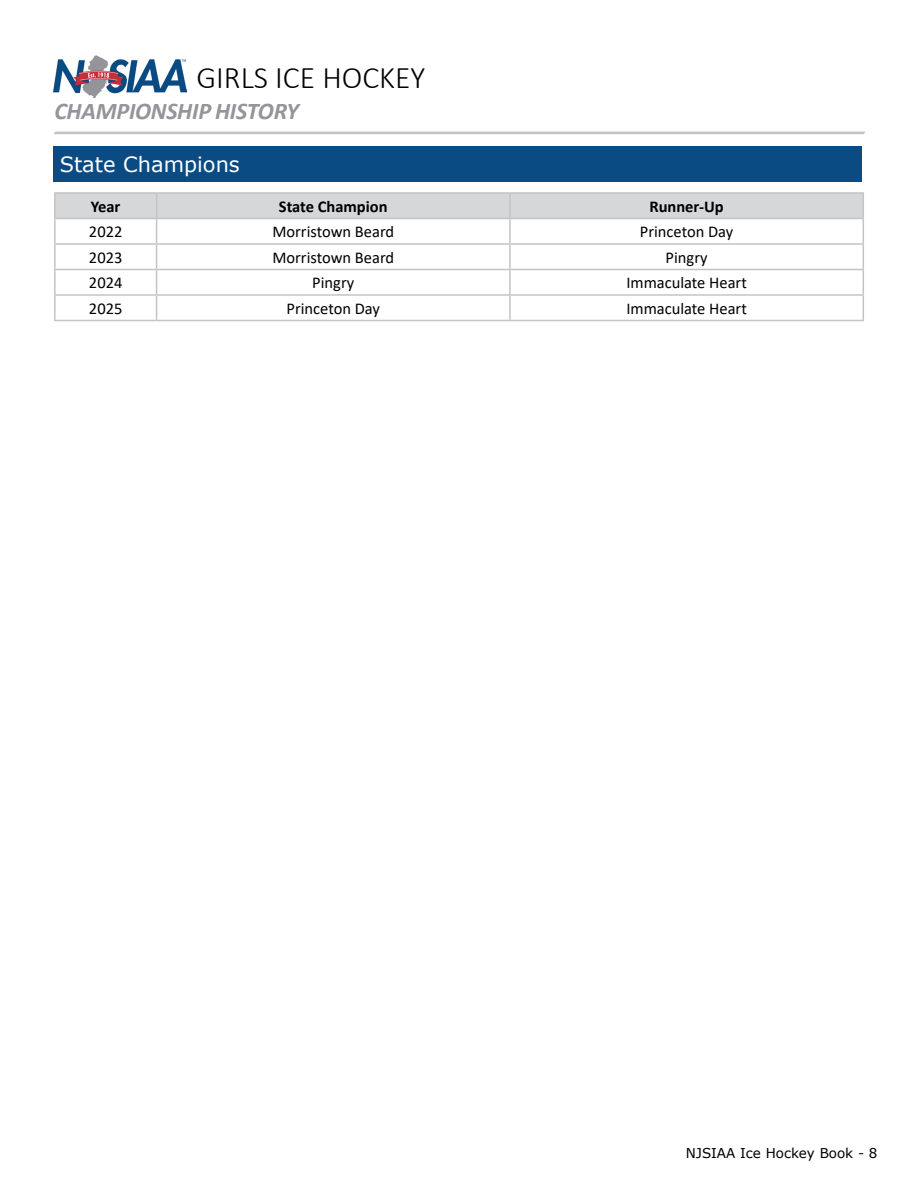
<style>
.page{position:relative;width:918px;height:1188px;background:#fff}
.page>*{position:absolute;margin:0;border:0;box-sizing:border-box;transform-origin:0 0}
.t1{font:300 31.5px "Calibri";color:#000}
.t2{font:italic 700 24px "Calibri";letter-spacing:-.01em;color:#94959a}
.t3{font:21px "Verdana";color:#fff}
.t4{font:16.5px "Calibri";color:#000}
.t5{font:700 16.5px "Calibri";color:#000}
.t6{font:13.5px "Verdana";color:#000}
</style>
<div class="page">
<img style="left:53px;top:56px;width:134px;height:42px">
<hr style="left:55px;top:132px;width:810px;height:1px;background:#c2c4c6">
<hr style="left:54px;top:133px;width:810px;height:1px;background:#c2c4c6">
<div style="left:53px;top:147px;width:809px;height:35px;background:#0a4b83"></div>
<hr style="left:54px;top:192px;width:103px;height:2px;background:#c2c4c6">
<hr style="left:54px;top:194px;width:2px;height:24px;background:#c2c4c6">
<hr style="left:157px;top:192px;width:353px;height:2px;background:#c2c4c6">
<hr style="left:510px;top:192px;width:354px;height:2px;background:#c2c4c6">
<hr style="left:54px;top:218px;width:103px;height:1px;background:#c2c4c6">
<hr style="left:54px;top:219px;width:2px;height:24px;background:#c2c4c6">
<hr style="left:54px;top:243px;width:103px;height:2px;background:#c2c4c6">
<hr style="left:54px;top:245px;width:2px;height:24px;background:#c2c4c6">
<hr style="left:54px;top:269px;width:103px;height:1px;background:#c2c4c6">
<hr style="left:54px;top:270px;width:2px;height:24px;background:#c2c4c6">
<hr style="left:54px;top:294px;width:103px;height:2px;background:#c2c4c6">
<hr style="left:54px;top:296px;width:2px;height:24px;background:#c2c4c6">
<svg style="left:55px;top:194px;width:809px;height:126px"></svg>
<hr style="left:54px;top:320px;width:103px;height:1px;background:#c2c4c6">
<hr style="left:157px;top:320px;width:353px;height:1px;background:#c2c4c6">
<hr style="left:510px;top:320px;width:354px;height:1px;background:#c2c4c6">
<h1 class="t1" style="left:196px;top:58px;width:230px">GIRLS ICE HOCKEY</h1>
<h2 class="t2" style="left:54px;top:94px;width:246px">CHAMPIONSHIP HISTORY</h2>
<p class="t3" style="left:60px;top:150px;width:182px">State Champions</p>
<p class="t5" style="left:91px;top:195px;width:31px">Year</p>
<p class="t5" style="left:279px;top:195px;width:110px">State Champion</p>
<p class="t5" style="left:649px;top:195px;width:76px">Runner-Up</p>
<p class="t4" style="left:89px;top:220px;width:35px">2022</p>
<p class="t4" style="left:272px;top:220px;width:123px">Morristown Beard</p>
<p class="t4" style="left:640px;top:220px;width:95px">Princeton Day</p>
<p class="t4" style="left:89px;top:246px;width:35px">2023</p>
<p class="t4" style="left:272px;top:246px;width:123px">Morristown Beard</p>
<p class="t4" style="left:666px;top:246px;width:44px">Pingry</p>
<p class="t4" style="left:89px;top:271px;width:35px">2024</p>
<p class="t4" style="left:312px;top:271px;width:44px">Pingry</p>
<p class="t4" style="left:626px;top:271px;width:122px">Immaculate Heart</p>
<p class="t4" style="left:89px;top:297px;width:35px">2025</p>
<p class="t4" style="left:287px;top:297px;width:95px">Princeton Day</p>
<p class="t4" style="left:626px;top:297px;width:122px">Immaculate Heart</p>
<p class="t6" style="left:686px;top:1144px;width:193px">NJSIAA Ice Hockey Book - 8</p>
</div>
